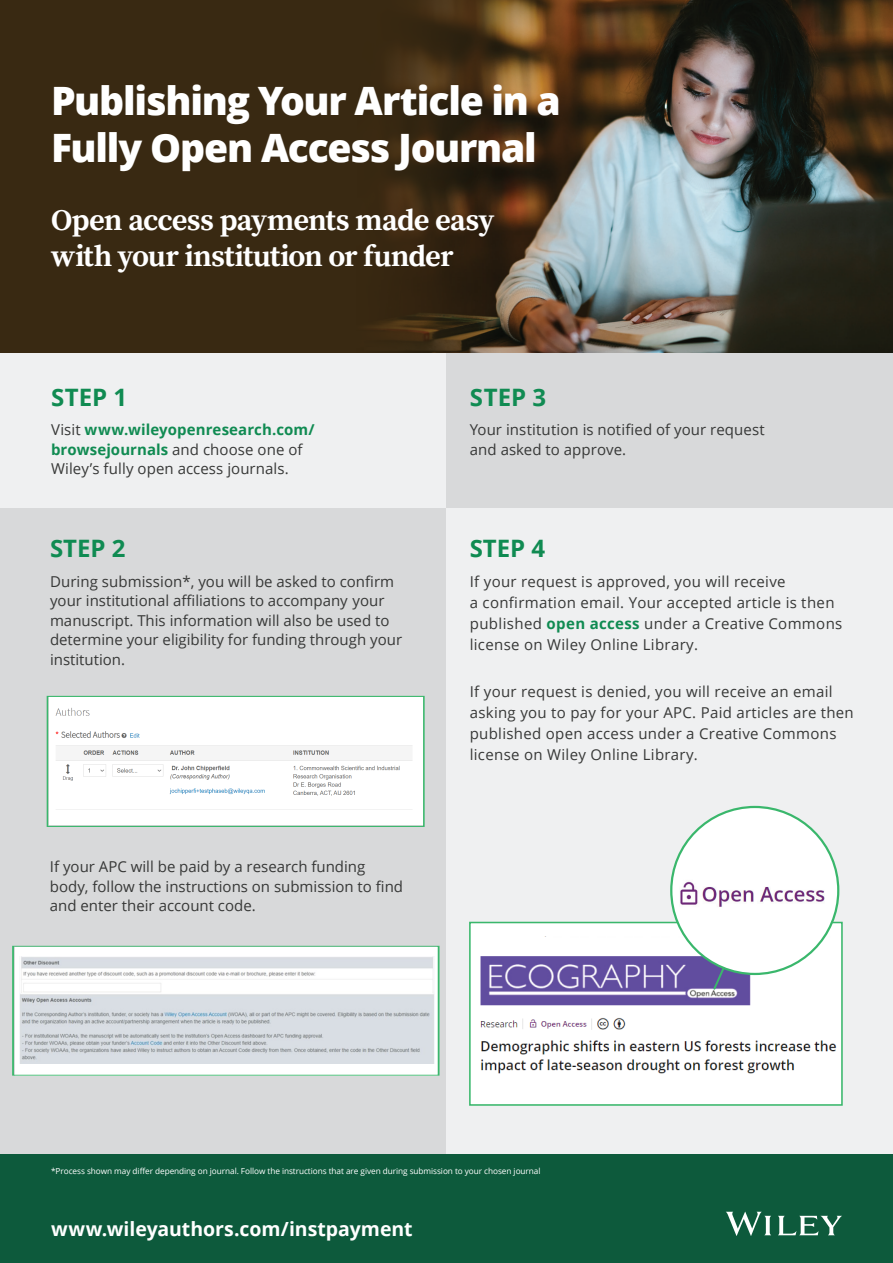
<style>
.page{position:relative;width:893px;height:1263px;background:#fff}
.page>*{position:absolute;margin:0;border:0;box-sizing:border-box;transform-origin:0 0}
.t1{font:800 39.15px/47px "Open Sans";letter-spacing:-.03em;color:#fff}
.t2{font:700 30px/36px "Source Serif Pro";letter-spacing:-.03em;color:#fff}
.t3{font:700 24px "Open Sans";color:#108b52}
.t4{font:700 19.5px "Open Sans";letter-spacing:-.005em;color:#fff}
.t5{font:15px/21px "Open Sans";letter-spacing:.02em;color:#373837}
.t6{font:15px/19.5px "Open Sans";color:#373837}
.t7{font:15px/19.5px "Open Sans";color:#373837}
.t8{font:8.25px "Open Sans";letter-spacing:-.005em;color:#fff}
.s1{font-weight:700;color:#108b52}
.s2{font-style:inherit}
</style>
<div class="page">
<div style="left:0;top:0;width:893px;height:368px;background:#392912"></div>
<img style="left:371px;top:0;width:522px;height:353px">
<div style="left:0;top:1153px;width:893px;height:110px;background:#0d5a3c"></div>
<div style="left:0;top:353px;width:446px;height:155px;background:#eff0f1"></div>
<div style="left:0;top:508px;width:446px;height:645px;background:#d8d9da"></div>
<div style="left:446px;top:353px;width:447px;height:155px;background:#d8d9da"></div>
<div style="left:446px;top:508px;width:447px;height:645px;background:#eff0f1"></div>
<svg style="left:726px;top:1212px;width:116px;height:24px"></svg>
<div style="left:49px;top:696px;width:375px;height:128px;background:#fff"></div>
<div style="left:15px;top:948px;width:423px;height:128px;background:#fff"></div>
<div style="left:12px;top:945px;width:427px;height:131px;border:1px solid #3ab76c"></div>
<div style="left:470px;top:922px;width:372px;height:183px;background:#fff"></div>
<img style="left:480px;top:936px;width:357px;height:138px">
<div style="left:469px;top:922px;width:374px;height:184px;border:2px solid #3ab76c"></div>
<div style="left:671px;top:807px;width:167px;height:167px;background:#fff;border-radius:50%"></div>
<img style="left:671px;top:860px;width:165px;height:68px">
<svg style="left:712px;top:966px;width:14px;height:25px"></svg>
<img style="left:55px;top:707px;width:357px;height:103px">
<img style="left:20px;top:957px;width:414px;height:107px">
<div style="left:47px;top:696px;width:377px;height:131px;border:1px solid #3ab76c"></div>
<h1 class="t1" style="left:51px;top:75px;width:511px">Publishing Your Article in a<br>Fully Open Access Journal</h1>
<h2 class="t2" style="left:51px;top:204px;width:445px">Open access payments made easy with your institution or funder</h2>
<h3 class="t3" style="left:51px;top:380px;width:78px">STEP 1</h3>
<h3 class="t3" style="left:470px;top:380px;width:78px">STEP 3</h3>
<p class="t5" style="left:51px;top:420px;width:265px;line-height:19.5px">Visit <span class="s1">www.wileyopenresearch.com/ browsejournals</span> and choose one of<br>Wiley’s fully open access journals.</p>
<h3 class="t3" style="left:50px;top:532px;width:77px">STEP 2</h3>
<p class="t6" style="left:50px;top:571px;width:354px">During submission*, you will be asked to confirm your institutional affiliations to <span class="s2">accompany</span> your manuscript. This information will also be used to determine your eligibility for funding through your institution.</p>
<p class="t7" style="left:50px;top:857px;width:355px"><span class="s2">If</span> your APC will be paid by a research funding body, follow the instructions on submission to find and enter their account code.</p>
<p class="t5" style="left:470px;top:420px;width:297px;line-height:19.5px">Your institution is notified of your request and asked to approve.</p>
<h3 class="t3" style="left:470px;top:532px;width:77px">STEP 4</h3>
<p class="t5" style="left:470px;top:571px;width:374px">If your request is approved, you will receive<br>a confirmation email. Your accepted article is then published <span class="s1">open access</span> under a Creative Commons license on Wiley Online Library.</p>
<p class="t5" style="left:470px;top:680px;width:386px">If your request is denied, you will receive an email asking you to pay for your APC. Paid articles are then published open access under a Creative Commons license on Wiley Online Library.</p>
<p class="t8" style="left:51px;top:1165px;width:491px">*Process shown may differ depending on journal. Follow the instructions that are given during submission to your chosen journal</p>
<h3 class="t4" style="left:51px;top:1215px;width:363px">www.wileyauthors.com/instpayment</h3>
</div>
